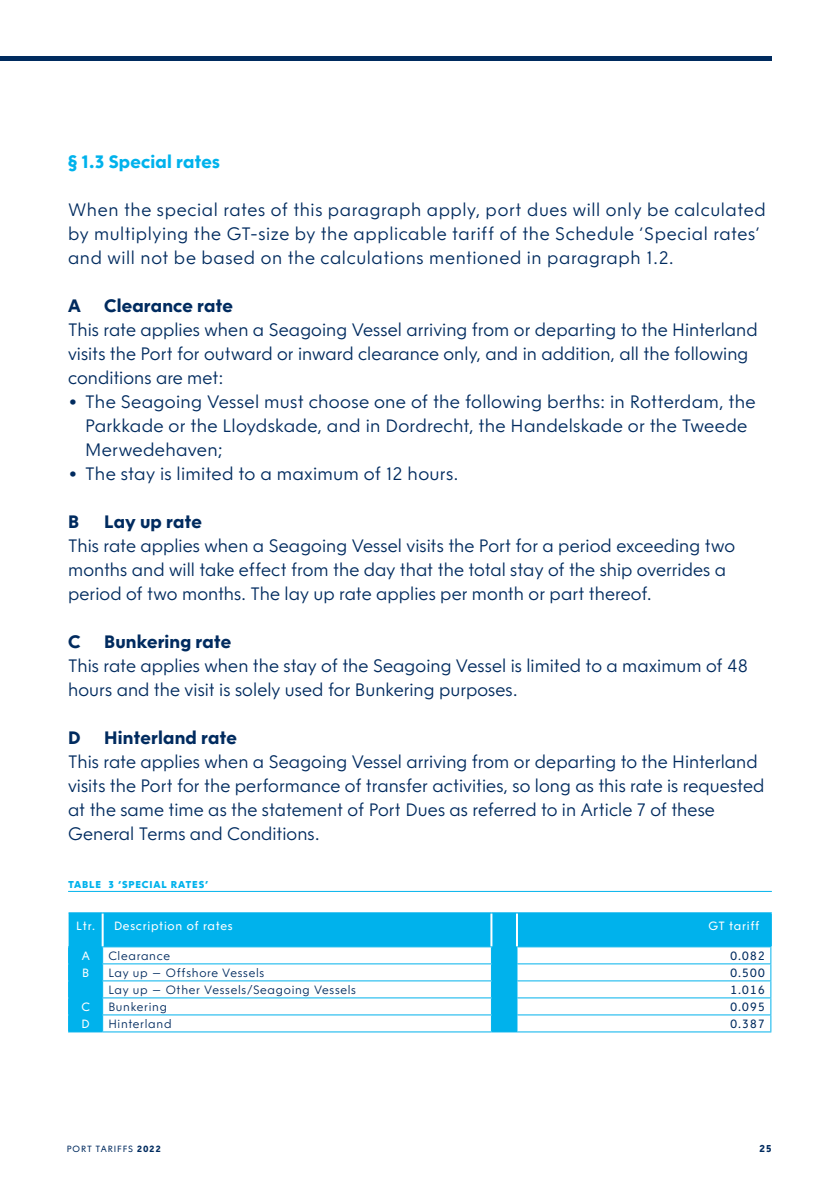
<style>
.page{position:relative;width:840px;height:1191px;background:#fff}
.page>*{position:absolute;margin:0;border:0;box-sizing:border-box;transform-origin:0 0}
.t1{font:300 18px/24px "NLRTM";letter-spacing:.005em;color:#002b5f}
.t2{font:300 18px/24px "NLRTM";letter-spacing:.03em;color:#002b5f}
.t3{font:700 18px "NLRTM";letter-spacing:.005em;color:#002b5f}
.t4{font:700 18px "NLRTM";letter-spacing:.01em;color:#00b2ec}
.t5{font:300 12px "NLRTM";letter-spacing:.06em;color:#002b5f}
.t6{font:12px "NLRTM";letter-spacing:.06em;color:#fff}
.t7{font:12px "NLRTM";letter-spacing:.06em;color:#002b5f}
.t8{font:800 10px "NLRTM";letter-spacing:.08em;color:#00b2ec}
.t9{font:700 10px "NLRTM";color:#002b5f}
.t10{font:9px "NLRTM";letter-spacing:.095em;color:#002b5f}
.s1{font-weight:700}
</style>
<div class="page">
<hr style="left:68px;top:891px;width:703px;height:1px;background:#00b2ec">
<div style="left:69px;top:913px;width:700px;height:118px;background:#00b2ec"></div>
<svg style="left:103px;top:947px;width:667px;height:84px"></svg>
<hr style="left:68px;top:946px;width:35px;height:1px;background:#00b2ec">
<hr style="left:103px;top:946px;width:388px;height:1px;background:#00b2ec">
<hr style="left:516px;top:946px;width:255px;height:1px;background:#00b2ec">
<hr style="left:68px;top:963px;width:35px;height:1px;background:#00b2ec">
<hr style="left:103px;top:963px;width:388px;height:1px;background:#00b2ec">
<hr style="left:516px;top:963px;width:255px;height:1px;background:#00b2ec">
<hr style="left:68px;top:980px;width:35px;height:1px;background:#00b2ec">
<hr style="left:103px;top:980px;width:388px;height:1px;background:#00b2ec">
<hr style="left:516px;top:980px;width:255px;height:1px;background:#00b2ec">
<hr style="left:68px;top:997px;width:35px;height:1px;background:#00b2ec">
<hr style="left:103px;top:997px;width:388px;height:1px;background:#00b2ec">
<hr style="left:516px;top:997px;width:255px;height:1px;background:#00b2ec">
<hr style="left:68px;top:1014px;width:35px;height:1px;background:#00b2ec">
<hr style="left:103px;top:1014px;width:388px;height:1px;background:#00b2ec">
<svg style="left:102px;top:947px;width:1px;height:84px"></svg>
<hr style="left:516px;top:1014px;width:255px;height:1px;background:#00b2ec">
<hr style="left:102px;top:913px;width:2px;height:33px;background:#fff">
<hr style="left:490px;top:913px;width:2px;height:33px;background:#fff">
<hr style="left:515px;top:913px;width:2px;height:33px;background:#fff">
<hr style="left:69px;top:912px;width:34px;height:1px;background:#00b2ec">
<hr style="left:103px;top:912px;width:388px;height:1px;background:#00b2ec">
<svg style="left:491px;top:912px;width:25px;height:1px"></svg>
<hr style="left:516px;top:912px;width:255px;height:1px;background:#00b2ec">
<svg style="left:68px;top:947px;width:1px;height:84px"></svg>
<svg style="left:770px;top:947px;width:1px;height:84px"></svg>
<hr style="left:68px;top:1031px;width:35px;height:1px;background:#00b2ec">
<hr style="left:103px;top:1031px;width:388px;height:1px;background:#00b2ec">
<div style="left:490px;top:946px;width:27px;height:86px;background:#00b2ec"></div>
<hr style="left:516px;top:1031px;width:255px;height:1px;background:#00b2ec">
<hr style="left:769px;top:913px;width:2px;height:33px;background:#00b2ec">
<hr style="left:0;top:57px;width:771px;height:4px;background:#002b5f">
<p class="t4" style="left:68px;top:151px;width:153px">§ 1.3 Special rates</p>
<p class="t2" style="left:68px;top:198px;width:698px">When the special rates of this paragraph apply, port dues will only be calculated by multiplying the GT-size by the applicable tariff of the Schedule ‘Special rates’ and will not be based on the calculations mentioned in paragraph 1.2.</p>
<p class="t3" style="left:68px;top:295px;width:14px">A</p>
<p class="t3" style="left:104px;top:295px;width:130px">Clearance rate</p>
<p class="t1" style="left:68px;top:318px;width:690px">This rate applies when a Seagoing Vessel arriving from or departing to the Hinterland visits the Port for outward or inward clearance only, and in addition, all the following conditions are met:</p>
<p class="t1" style="left:85px;top:390px;width:671px;text-indent:-17px">• The Seagoing Vessel must choose one of the following berths: in Rotterdam, the<br>Parkkade or the Lloydskade, and in Dordrecht, the Handelskade or the Tweede<br>Merwedehaven;</p>
<p class="t1" style="left:68px;top:462px;width:391px">• The stay is limited to a maximum of 12 hours.</p>
<p class="t3" style="left:68px;top:511px;width:13px">B</p>
<p class="t3" style="left:104px;top:511px;width:99px">Lay up rate</p>
<p class="t1" style="left:68px;top:534px;width:668px">This rate applies when a Seagoing Vessel visits the Port for a period exceeding two months and will take effect from the day that the total stay of the ship overrides a period of two months. The lay up rate applies per month or part thereof.</p>
<p class="t3" style="left:68px;top:631px;width:14px">C</p>
<p class="t3" style="left:104px;top:631px;width:129px">Bunkering rate</p>
<p class="t1" style="left:68px;top:654px;width:681px">This rate applies when the stay of the Seagoing Vessel is limited to a maximum of 48 hours and the visit is solely used for Bunkering purposes.</p>
<p class="t3" style="left:68px;top:727px;width:14px">D</p>
<p class="t3" style="left:104px;top:727px;width:134px">Hinterland rate</p>
<p class="t1" style="left:68px;top:750px;width:697px">This rate applies when a Seagoing Vessel arriving from or departing to the Hinterland visits the Port for the performance of transfer activities, so long as this rate is requested at the same time as the statement of Port Dues as referred to in Article 7 of these General Terms and Conditions.</p>
<p class="t8" style="left:68px;top:878px;width:141px">TABLE 3 ‘SPECIAL RATES’</p>
<p class="t6" style="left:76px;top:919px;width:20px">Ltr.</p>
<p class="t6" style="left:114px;top:919px;width:120px">Description of rates</p>
<p class="t6" style="left:708px;top:919px;width:52px">GT tariff</p>
<p class="t6" style="left:82px;top:948px;width:10px">A</p>
<p class="t5" style="left:108px;top:948px;width:63px">Clearance</p>
<p class="t7" style="left:729px;top:948px;width:37px">0.082</p>
<p class="t6" style="left:82px;top:965px;width:8px">B</p>
<p class="t5" style="left:108px;top:965px;width:157px">Lay up – Offshore Vessels</p>
<p class="t7" style="left:729px;top:965px;width:37px">0.500</p>
<p class="t5" style="left:108px;top:982px;width:249px">Lay up – Other Vessels/Seagoing Vessels</p>
<p class="t7" style="left:729px;top:982px;width:37px">1.016</p>
<p class="t6" style="left:81px;top:999px;width:10px">C</p>
<p class="t5" style="left:108px;top:999px;width:60px">Bunkering</p>
<p class="t7" style="left:729px;top:999px;width:37px">0.095</p>
<p class="t6" style="left:81px;top:1016px;width:10px">D</p>
<p class="t5" style="left:108px;top:1016px;width:65px">Hinterland</p>
<p class="t7" style="left:729px;top:1016px;width:37px">0.387</p>
<p class="t10" style="left:67px;top:1144px;width:96px">PORT TARIFFS <span class="s1">2022</span></p>
<p class="t9" style="left:758px;top:1142px;width:14px">25</p>
</div>
